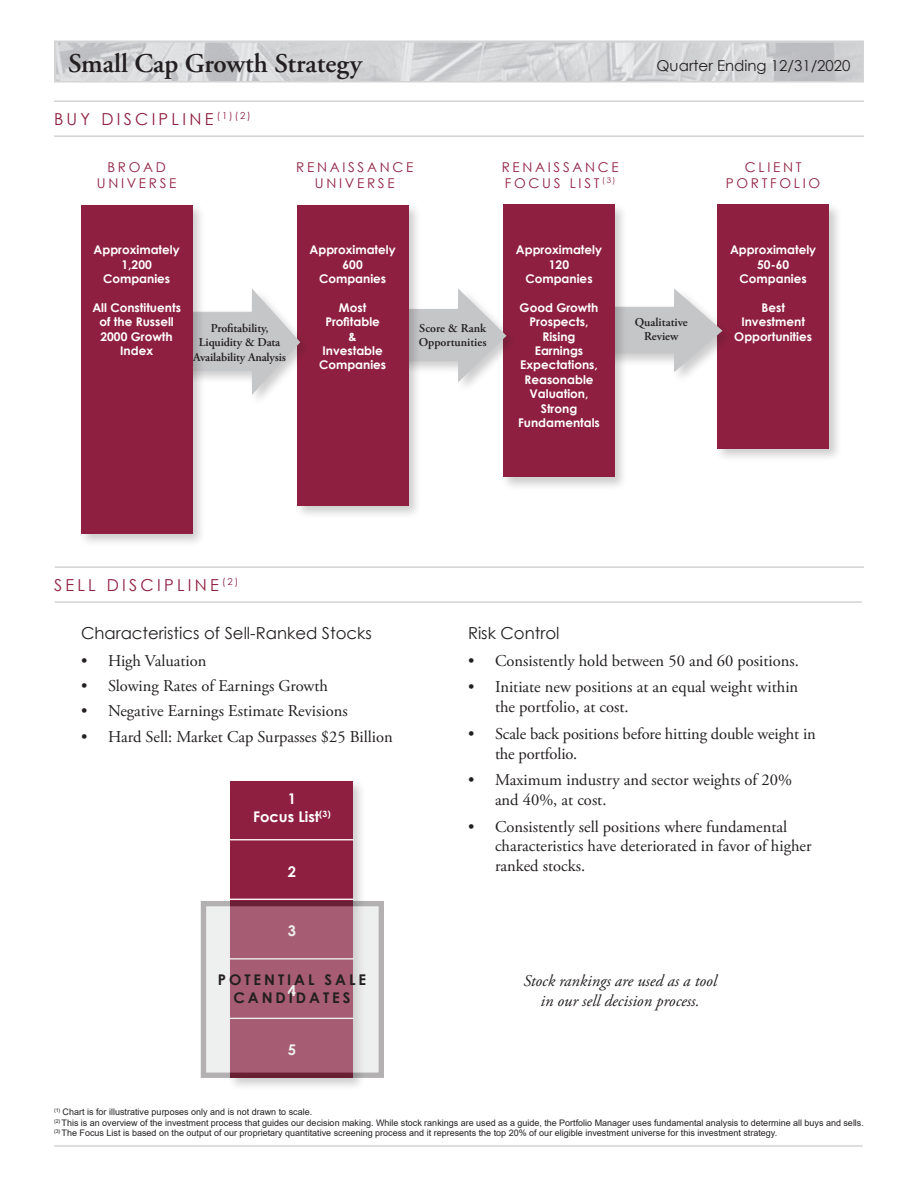
<style>
.page{position:relative;width:918px;height:1188px;background:#fff}
.page>*{position:absolute;margin:0;border:0;box-sizing:border-box;transform-origin:0 0}
.t1{font:600 27px "Adobe Garamond Pro";color:#231f20}
.t2{font:16.5px/19.8px "Adobe Garamond Pro";color:#231f20}
.t3{font:italic 16.5px "Adobe Garamond Pro";color:#231f20}
.t4{font:16.5px "Century Gothic";color:#231f20}
.t5{font:16.5px "Century Gothic";letter-spacing:.2em;color:#8f1f40}
.t6{font:15px "Century Gothic";color:#231f20}
.t7{font:700 14.7px/17.7px "Century Gothic";letter-spacing:.2em;color:#231f20;text-align:center}
.t8{font:700 14.7px "Century Gothic";color:#fff}
.t9{font:13.5px "Century Gothic";letter-spacing:.2em;color:#8f1f40}
.t10{font:700 12px/14.4px "Century Gothic";color:#fff;text-align:center}
.t11{font:600 12px "Adobe Garamond Pro";letter-spacing:-.01em;color:#231f20}
.Page_disclosures{font:9px "Arial";color:#231f20}
.Page_Disclosure{font:9px "Arial";color:#231f20}
</style>
<div class="page">
<svg style="left:57px;top:43px;width:804px;height:37px;background:#d1d2d4"></svg>
<div style="left:54px;top:40px;width:810px;height:43px;border:2px solid #c5c6c8"></div>
<hr style="left:54px;top:1145px;width:809px;height:2px;background:#d2d3d5">
<hr style="left:54px;top:100px;width:810px;height:2px;background:#d2d3d5">
<hr style="left:54px;top:135px;width:810px;height:2px;background:#d2d3d5">
<div style="left:715px;top:202px;width:128px;height:261px;background:#231f20;opacity:.22"></div>
<div style="left:718px;top:205px;width:111px;height:244px;background:#8f1f40"></div>
<div style="left:576px;top:288px;width:159px;height:96px;background:#231f20;opacity:.22"></div>
<svg style="left:628px;top:288px;width:95px;height:85px"></svg>
<div style="left:501px;top:202px;width:127px;height:289px;background:#231f20;opacity:.22"></div>
<div style="left:503px;top:205px;width:112px;height:272px;background:#8f1f40"></div>
<div style="left:360px;top:288px;width:159px;height:106px;background:#231f20;opacity:.22"></div>
<svg style="left:422px;top:288px;width:85px;height:95px"></svg>
<div style="left:294px;top:202px;width:128px;height:317px;background:#231f20;opacity:.22"></div>
<div style="left:297px;top:205px;width:111px;height:300px;background:#8f1f40"></div>
<div style="left:153px;top:288px;width:160px;height:119px;background:#231f20;opacity:.22"></div>
<svg style="left:206px;top:288px;width:95px;height:108px"></svg>
<div style="left:78px;top:202px;width:128px;height:345px;background:#231f20;opacity:.22"></div>
<div style="left:81px;top:205px;width:111px;height:329px;background:#8f1f40"></div>
<hr style="left:55px;top:566px;width:809px;height:2px;background:#d2d3d5">
<hr style="left:55px;top:601px;width:807px;height:2px;background:#d2d3d5">
<div style="left:227px;top:778px;width:140px;height:313px;background:#231f20;opacity:.22"></div>
<div style="left:230px;top:781px;width:123px;height:296px;background:#8f1f40"></div>
<hr style="left:230px;top:839px;width:124px;height:1px;background:#fff">
<hr style="left:230px;top:899px;width:124px;height:1px;background:#fff">
<svg style="left:207px;top:907px;width:171px;height:165px;background:#ba8696"></svg>
<p class="t1" style="left:68px;top:48px;width:295px">Small Cap Growth Strategy</p>
<p class="t5" style="left:54px;top:107px;width:198px">BUY DISCIPLINE <sup>(1)(2)</sup></p>
<p class="t9" style="left:107px;top:157px;width:60px">BROAD</p>
<p class="t9" style="left:97px;top:173px;width:81px">UNIVERSE</p>
<p class="t9" style="left:296px;top:157px;width:119px">RENAISSANCE</p>
<p class="t9" style="left:315px;top:173px;width:81px">UNIVERSE</p>
<p class="t9" style="left:502px;top:157px;width:119px">RENAISSANCE</p>
<p class="t9" style="left:505px;top:173px;width:112px">FOCUS LIST <sup>(3)</sup></p>
<p class="t6" style="left:657px;top:56px;width:195px">Quarter Ending 12/31/2020</p>
<p class="t9" style="left:745px;top:157px;width:58px">CLIENT</p>
<p class="t9" style="left:726px;top:173px;width:96px">PORTFOLIO</p>
<p class="t10" style="left:94px;top:242px;width:88px">Approximately<br>1,200</p>
<p class="t10" style="left:103px;top:271px;width:69px">Companies</p>
<p class="t10" style="left:92px;top:300px;width:90px">All Constituents of the Russell<br>2000 Growth<br>Index</p>
<p class="t11" style="left:211px;top:321px;width:59px">Profitability,</p>
<p class="t11" style="left:199px;top:336px;width:83px">Liquidity &amp; Data</p>
<p class="t11" style="left:193px;top:350px;width:94px">Availability Analysis</p>
<p class="t10" style="left:310px;top:242px;width:88px">Approximately<br>600</p>
<p class="t10" style="left:319px;top:271px;width:69px">Companies</p>
<p class="t10" style="left:339px;top:300px;width:29px">Most</p>
<p class="t10" style="left:325px;top:314px;width:56px">Profitable</p>
<p class="t10" style="left:349px;top:329px;width:10px">&amp;</p>
<p class="t10" style="left:319px;top:343px;width:69px;text-align:left">Investable<br>Companies</p>
<p class="t11" style="left:419px;top:321px;width:68px">Score &amp; Rank</p>
<p class="t11" style="left:419px;top:335px;width:69px">Opportunities</p>
<p class="t10" style="left:516px;top:242px;width:88px">Approximately<br>120</p>
<p class="t10" style="left:525px;top:271px;width:69px">Companies</p>
<p class="t10" style="left:520px;top:300px;width:80px">Good Growth</p>
<p class="t10" style="left:530px;top:314px;width:61px">Prospects,</p>
<p class="t10" style="left:542px;top:329px;width:35px">Rising</p>
<p class="t10" style="left:535px;top:343px;width:50px">Earnings</p>
<p class="t10" style="left:520px;top:357px;width:79px">Expectations,</p>
<p class="t10" style="left:524px;top:372px;width:71px">Reasonable</p>
<p class="t10" style="left:530px;top:386px;width:61px">Valuation,</p>
<p class="t10" style="left:518px;top:401px;width:83px">Strong<br>Fundamentals</p>
<p class="t11" style="left:635px;top:315px;width:55px">Qualitative</p>
<p class="t11" style="left:644px;top:330px;width:36px">Review</p>
<p class="t10" style="left:730px;top:242px;width:88px">Approximately</p>
<p class="t10" style="left:757px;top:257px;width:33px">50-60</p>
<p class="t10" style="left:740px;top:271px;width:69px">Companies</p>
<p class="t10" style="left:761px;top:300px;width:25px">Best</p>
<p class="t10" style="left:741px;top:314px;width:65px">Investment</p>
<p class="t10" style="left:734px;top:329px;width:79px">Opportunities</p>
<p class="t5" style="left:54px;top:573px;width:186px">SELL DISCIPLINE <sup>(2)</sup></p>
<p class="t4" style="left:81px;top:622px;width:292px">Characteristics of Sell-Ranked Stocks</p>
<p class="t2" style="left:81px;top:651px;width:127px">• High Valuation</p>
<p class="t2" style="left:81px;top:677px;width:249px">• Slowing Rates of Earnings Growth</p>
<p class="t2" style="left:81px;top:702px;width:268px">• Negative Earnings Estimate Revisions</p>
<p class="t2" style="left:81px;top:727px;width:313px">• Hard Sell: Market Cap Surpasses $25 Billion</p>
<p class="t8" style="left:288px;top:788px;width:10px">1</p>
<p class="t8" style="left:253px;top:805px;width:79px">Focus List<sup>(3)</sup></p>
<p class="t8" style="left:288px;top:860px;width:10px">2</p>
<p class="t8" style="left:288px;top:920px;width:10px">3</p>
<p class="t7" style="left:218px;top:971px;width:150px">POTENTIAL SALE<br>CANDIDATES</p>
<p class="t8" style="left:288px;top:979px;width:10px">4</p>
<p class="t8" style="left:288px;top:1039px;width:10px">5</p>
<p class="t4" style="left:468px;top:622px;width:93px">Risk Control</p>
<p class="t2" style="left:468px;top:651px;width:332px">• Consistently hold between 50 and 60 positions.</p>
<p class="t2" style="left:495px;top:678px;width:305px;text-indent:-27px">• Initiate new positions at an equal weight within the portfolio, at cost.</p>
<p class="t2" style="left:495px;top:724px;width:322px;text-indent:-27px">• Scale back positions before hitting double weight in the portfolio.</p>
<p class="t2" style="left:495px;top:771px;width:298px;text-indent:-27px">• Maximum industry and sector weights of 20% and 40%, at cost.</p>
<p class="t2" style="left:495px;top:817px;width:318px;text-indent:-27px">• Consistently sell positions where fundamental characteristics have deteriorated in favor of higher ranked stocks.</p>
<p class="t3" style="left:523px;top:971px;width:195px">Stock rankings are used as a tool</p>
<p class="t3" style="left:540px;top:991px;width:161px">in our sell decision process.</p>
<p class="Page_Disclosure" style="left:54px;top:1106px;width:260px"><sup>(1)</sup> Chart is for illustrative purposes only and is not drawn to scale.</p>
<p class="Page_disclosures" style="left:54px;top:1116px;width:811px"><sup>(2)</sup> This is an overview of the investment process that guides our decision making. While stock rankings are used as a guide, the Portfolio Manager uses fundamental analysis to determine all buys and sells.</p>
<p class="Page_disclosures" style="left:54px;top:1127px;width:725px"><sup>(3)</sup> The Focus List is based on the output of our proprietary quantitative screening process and it represents the top 20% of our eligible investment universe for this investment strategy.</p>
</div>
